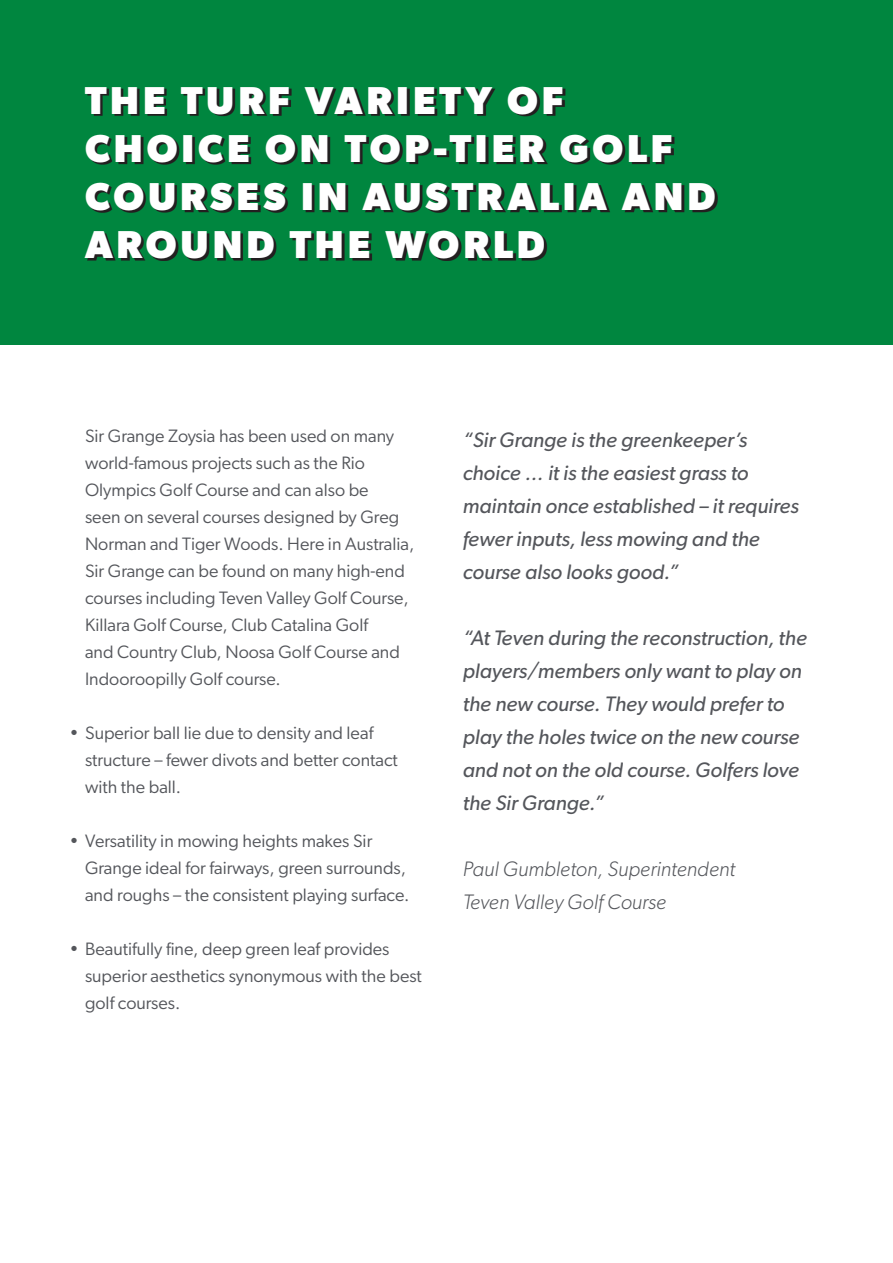
<style>
.page{position:relative;width:893px;height:1263px;background:#fff}
.page>*{position:absolute;margin:0;border:0;box-sizing:border-box;transform-origin:0 0}
.t1{font:700 39px/48px "Gibson";letter-spacing:.1em;color:#fff}
.t2{font:italic 21px/33px "Gibson";color:#54565b}
.t3{font:italic 300 21px "Gibson";color:#54565b}
.t4{font:18px/27px "Gibson";color:#54565b}
</style>
<div class="page">
<div style="left:0;top:0;width:893px;height:344px;background:#00863f"></div>
<svg style="left:87px;top:88px;width:630px;height:172px"></svg>
<p class="t1" style="left:85px;top:75px;width:632px">THE TURF VARIETY OF<br>CHOICE ON TOP-TIER GOLF<br>COURSES IN AUSTRALIA AND<br>AROUND THE WORLD</p>
<p class="t4" style="left:85px;top:422px;width:331px">Sir Grange Zoysia has been used on many world-famous projects such as the Rio Olympics Golf Course and can also be<br>seen on several courses designed by Greg Norman and Tiger Woods. Here in Australia, Sir Grange can be found on many high-end courses including Teven Valley Golf Course, Killara Golf Course, Club Catalina Golf<br>and Country Club, Noosa Golf Course and Indooroopilly Golf course.</p>
<p class="t4" style="left:85px;top:719px;width:314px;text-indent:-16px">• Superior ball lie due to density and leaf structure – fewer divots and better contact with the ball.</p>
<p class="t4" style="left:85px;top:827px;width:326px;text-indent:-16px">• Versatility in mowing heights makes Sir<br>Grange ideal for fairways, green surrounds, and roughs – the consistent playing surface.</p>
<p class="t4" style="left:85px;top:935px;width:338px;text-indent:-16px">• Beautifully fine, deep green leaf provides superior aesthetics synonymous with the best golf courses.</p>
<p class="t2" style="left:463px;top:423px;width:338px">“Sir Grange is the greenkeeper’s choice … it is the easiest grass to maintain once established – it requires fewer inputs, less mowing and the course also looks good.”</p>
<p class="t2" style="left:463px;top:620px;width:346px">“At Teven during the reconstruction, the players/members only want to play on the new course. They would prefer to play the holes twice on the new course and not on the old course. Golfers love the Sir Grange.”</p>
<p class="t3" style="left:463px;top:856px;width:274px">Paul Gumbleton, Superintendent</p>
<p class="t3" style="left:463px;top:889px;width:205px">Teven Valley Golf Course</p>
</div>
